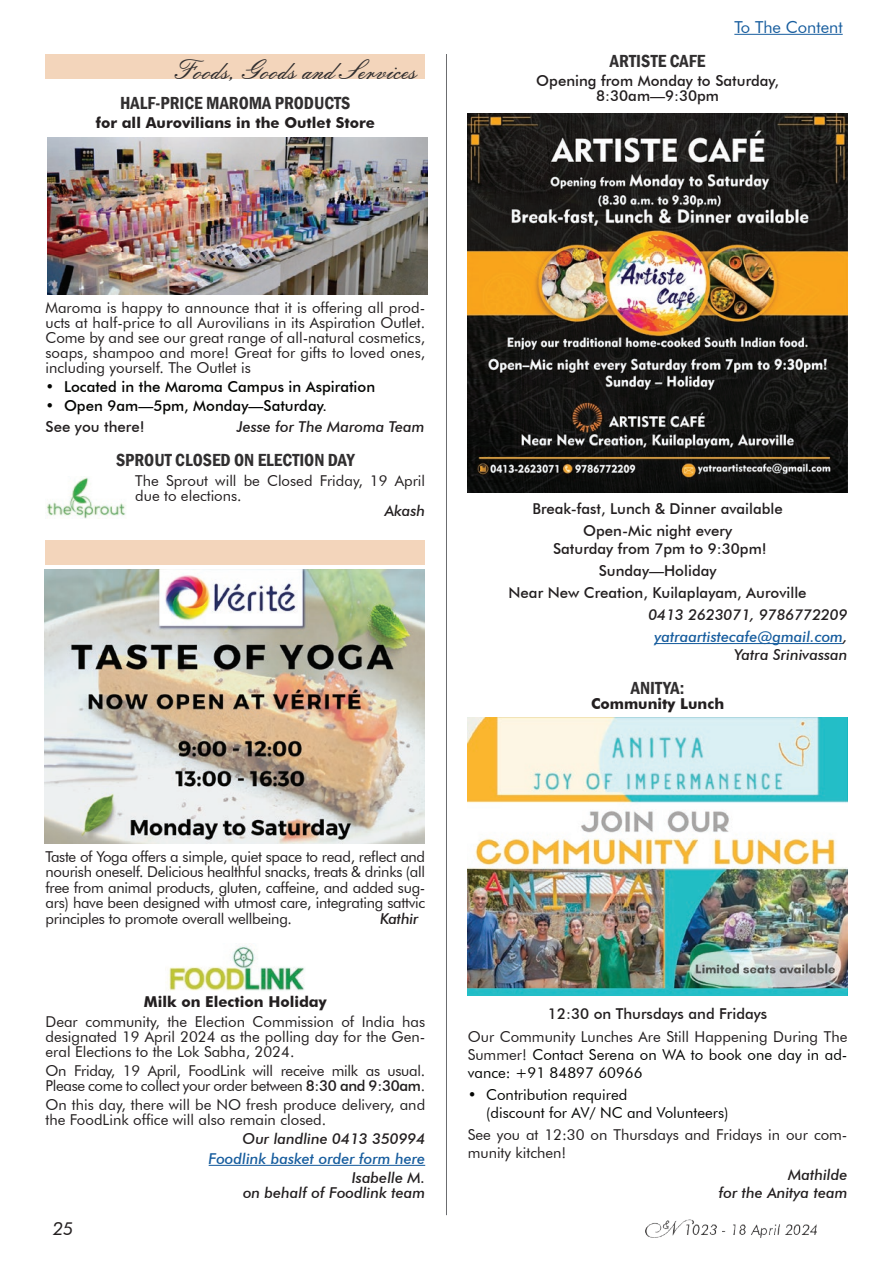
<style>
.page{position:relative;width:893px;height:1263px;background:#fff}
.page>*{position:absolute;margin:0;border:0;box-sizing:border-box;transform-origin:0 0}
.t1{font:27px "Embassy BT";color:#312f30}
.t2{font:600 condensed 18px "Franklin Gothic";color:#312f30}
.t3{font:italic 18px "Futura BT";color:#231f20}
.t4{font:16.5px "Futura BT";color:#175d9e}
.t5{font:15px/15px "Futura BT";color:#231f20;text-align:justify}
.t6{font:500 15px/22px "Futura BT";color:#231f20;text-align:center}
.t7{font:15px/18px "Futura BT";color:#040503;text-align:justify}
.t8{font:italic 500 15px/15px "Futura BT";color:#231f20;text-align:right}
.t9{font:15px/15px "Futura BT";letter-spacing:-.02em;color:#231f20}
.t10{font:500 15px/20.7px "Futura BT";color:#040503}
.t11{font:italic 500 15px/22px "Futura BT";color:#175d9e;text-align:center}
.t12{font:700 15px "Futura BT";color:#231f20}
.s1{font-weight:400}
.s2{color:#231f20}
.s3{font-weight:500}
</style>
<div class="page">
<img style="left:645px;top:1219px;width:172px;height:19px">
<hr style="left:446px;top:54px;width:1px;height:1161px;background:#6c6d70">
<hr style="left:734px;top:34px;width:109px;height:1px;background:#175d9e">
<div style="left:45px;top:54px;width:380px;height:25px;background:#f3d5bb"></div>
<div style="left:45px;top:540px;width:380px;height:25px;background:#f3d5bb"></div>
<hr style="left:209px;top:1165px;width:216px;height:1px;background:#175d9e">
<img style="left:47px;top:138px;width:380px;height:156px">
<img style="left:45px;top:477px;width:81px;height:42px">
<img style="left:45px;top:569px;width:379px;height:275px">
<img style="left:168px;top:946px;width:137px;height:45px">
<hr style="left:654px;top:643px;width:189px;height:1px;background:#175d9e">
<img style="left:468px;top:113px;width:379px;height:380px">
<img style="left:468px;top:718px;width:379px;height:278px">
<h1 class="t1" style="left:173px;top:53px;width:245px">Foods, Goods and Services</h1>
<p class="t2" style="left:120px;top:91px;width:232px">HALF-PRICE MAROMA PRODUCTS</p>
<p class="t12" style="left:96px;top:114px;width:281px">for all Aurovilians in the Outlet Store</p>
<p class="t4" style="left:734px;top:17px;width:110px">To The Content</p>
<p class="t2" style="left:610px;top:49px;width:97px">ARTISTE CAFE</p>
<p class="t6" style="left:536px;top:73px;width:244px;line-height:15px">Opening from Monday to Saturday,<br>8:30am—9:30pm</p>
<p class="t5" style="left:46px;top:300px;width:381px">Maroma is happy to announce that it is offering all prod&shy;ucts at half-price to all Aurovilians in its Aspiration Outlet.<br>Come by and see our great range of all-natural cosmetics, soaps, shampoo and more! Great for gifts to loved ones, including yourself. The Outlet is</p>
<p class="t10" style="left:46px;top:376px;width:331px"><span class="s1">•</span> Located in the Maroma Campus in Aspiration</p>
<p class="t10" style="left:46px;top:395px;width:283px"><span class="s1">•</span> Open 9am—5pm, Monday—Saturday.<br><span class="s2">See you there!</span></p>
<p class="t8" style="left:237px;top:419px;width:189px">Jesse for The Maroma Team</p>
<p class="t2" style="left:116px;top:448px;width:240px">SPROUT CLOSED ON ELECTION DAY</p>
<p class="t5" style="left:135px;top:473px;width:291px">The Sprout will be Closed Friday, 19 April due to elections.</p>
<p class="t8" style="left:385px;top:503px;width:42px">Akash</p>
<p class="t6" style="left:532px;top:497px;width:252px">Break-fast, Lunch &amp; Dinner available<br>Open-Mic night every</p>
<p class="t6" style="left:509px;top:537px;width:299px">Saturday from 7pm to 9:30pm!<br>Sunday—Holiday<br>Near New Creation, Kuilaplayam, Auroville</p>
<p class="t11" style="left:648px;top:603px;width:201px"><span class="s2">0413 2623071, 9786772209 </span>yatraartistecafe@gmail.com<span class="s2">,</span></p>
<p class="t8" style="left:734px;top:647px;width:115px">Yatra Srinivassan</p>
<p class="t2" style="left:631px;top:676px;width:55px">ANITYA:</p>
<p class="t12" style="left:591px;top:695px;width:135px">Community Lunch</p>
<p class="t5" style="left:45px;top:849px;width:381px;line-height:15.5px">Taste of Yoga offers a simple, quiet space to read, reflect and nourish oneself. Delicious healthful snacks, treats &amp; drinks (all free from animal products, gluten, caffeine, and added sug&shy;ars) have been designed with utmost care, integrating sattvic principles to promote overall wellbeing.</p>
<p class="t8" style="left:380px;top:911px;width:40px">Kathir</p>
<p class="t12" style="left:144px;top:993px;width:184px">Milk on Election Holiday</p>
<p class="t5" style="left:45px;top:1014px;width:381px">Dear community, the Election Commission of India has designated 19 April 2024 as the polling day for the Gen&shy;eral Elections to the Lok Sabha, 2024.</p>
<p class="t9" style="left:45px;top:1063px;width:381px">On Friday, 19 April, FoodLink will receive milk as usual.<br>Please come to collect your order between <span class="s3">8:30 and 9:30am</span>.</p>
<p class="t5" style="left:45px;top:1097px;width:381px">On this day, there will be NO fresh produce delivery, and the FoodLink office will also remain closed.</p>
<p class="t8" style="left:243px;top:1131px;width:184px">Our landline 0413 350994</p>
<p class="t11" style="left:209px;top:1147px;width:218px">Foodlink basket order form here</p>
<p class="t8" style="left:243px;top:1170px;width:184px">Isabelle M.<br>on behalf of Foodlink team</p>
<p class="t3" style="left:53px;top:1217px;width:22px">25</p>
<p class="t6" style="left:548px;top:1003px;width:221px">12:30 on Thursdays and Fridays</p>
<p class="t7" style="left:468px;top:1027px;width:381px"><span class="s2">Our Community Lunches Are Still Happening During The Summer!</span> Contact Serena on WA to book one day in ad&shy;vance: +91 84897 60966</p>
<p class="t7" style="left:486px;top:1085px;width:244px;text-indent:-18px">• Contribution required<br>(discount for AV/ NC and Volunteers)</p>
<p class="t5" style="left:468px;top:1126px;width:381px;line-height:18px">See you at 12:30 on Thursdays and Fridays in our com&shy;munity kitchen!</p>
<p class="t8" style="left:719px;top:1166px;width:130px;line-height:18px">Mathilde<br>for the Anitya team</p>
</div>
